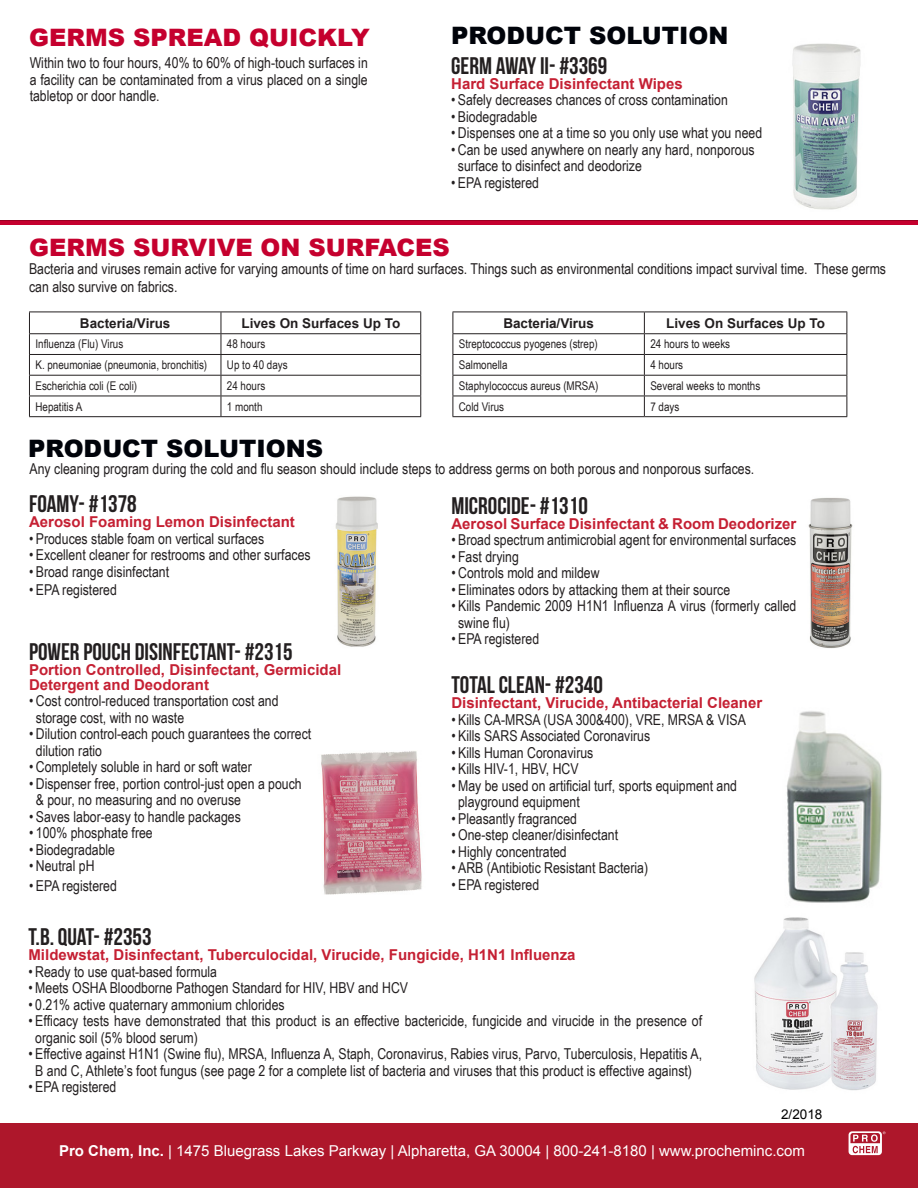
<style>
.page{position:relative;width:918px;height:1188px;background:#fff}
.page>*{position:absolute;margin:0;border:0;box-sizing:border-box;transform-origin:0 0}
.t1{font:24px "Bebas Neue";color:#231f20}
.t2{font:900 24px "Arial";color:#c5002e}
.t3{font:900 24px "Arial";color:#00030a}
.t4{font:15px/16.5px "Arial Narrow";color:#231f20}
.t5{font:700 15px/15px "Arial";color:#c52033}
.t6{font:15px "Arial";color:#fff}
.t7{font:700 13.5px "Arial";color:#231f20}
.t8{font:13.5px "Arial";color:#000}
.t9{font:12px "Arial Narrow";color:#231f20}
.s1{font-weight:700}
</style>
<div class="page">
<div style="left:0;top:1123px;width:918px;height:65px;background:#ae172b"></div>
<svg style="left:849px;top:1131px;width:37px;height:24px"></svg>
<img style="left:786px;top:711px;width:96px;height:192px">
<img style="left:335px;top:496px;width:43px;height:151px">
<img style="left:808px;top:498px;width:45px;height:150px">
<img style="left:321px;top:751px;width:101px;height:144px">
<img style="left:754px;top:917px;width:124px;height:174px">
<hr style="left:221px;top:312px;width:200px;height:1px;background:#231f20">
<hr style="left:221px;top:333px;width:200px;height:1px;background:#231f20">
<hr style="left:29px;top:312px;width:192px;height:1px;background:#231f20">
<hr style="left:29px;top:333px;width:192px;height:1px;background:#231f20">
<hr style="left:29px;top:354px;width:192px;height:1px;background:#231f20">
<hr style="left:221px;top:354px;width:200px;height:1px;background:#231f20">
<hr style="left:29px;top:375px;width:192px;height:1px;background:#231f20">
<hr style="left:221px;top:375px;width:200px;height:1px;background:#231f20">
<hr style="left:29px;top:396px;width:192px;height:1px;background:#231f20">
<svg style="left:29px;top:312px;width:1px;height:104px"></svg>
<hr style="left:221px;top:396px;width:200px;height:1px;background:#231f20">
<svg style="left:221px;top:312px;width:1px;height:104px"></svg>
<svg style="left:420px;top:312px;width:1px;height:104px"></svg>
<hr style="left:29px;top:416px;width:192px;height:1px;background:#231f20">
<hr style="left:221px;top:416px;width:200px;height:1px;background:#231f20">
<hr style="left:644px;top:312px;width:203px;height:1px;background:#231f20">
<hr style="left:644px;top:333px;width:203px;height:1px;background:#231f20">
<hr style="left:453px;top:312px;width:191px;height:1px;background:#231f20">
<hr style="left:453px;top:333px;width:191px;height:1px;background:#231f20">
<hr style="left:453px;top:354px;width:191px;height:1px;background:#231f20">
<hr style="left:644px;top:354px;width:203px;height:1px;background:#231f20">
<hr style="left:453px;top:375px;width:191px;height:1px;background:#231f20">
<hr style="left:644px;top:375px;width:203px;height:1px;background:#231f20">
<hr style="left:453px;top:396px;width:191px;height:1px;background:#231f20">
<svg style="left:453px;top:312px;width:1px;height:104px"></svg>
<hr style="left:644px;top:396px;width:203px;height:1px;background:#231f20">
<svg style="left:644px;top:312px;width:1px;height:104px"></svg>
<svg style="left:847px;top:312px;width:1px;height:104px"></svg>
<hr style="left:453px;top:416px;width:191px;height:1px;background:#231f20">
<hr style="left:644px;top:416px;width:203px;height:1px;background:#231f20">
<div style="left:0;top:220px;width:918px;height:7px;background:#231f20;opacity:.75"></div>
<img style="left:792px;top:43px;width:69px;height:167px">
<p class="t2" style="left:29px;top:20px;width:342px">GERMS SPREAD QUICKLY</p>
<p class="t3" style="left:451px;top:18px;width:279px">PRODUCT SOLUTION</p>
<p class="t4" style="left:30px;top:54px;width:340px;text-align:justify">Within two to four hours, 40% to 60% of high-touch surfaces in a facility can be contaminated from a virus placed on a single tabletop or door handle.</p>
<p class="t1" style="left:451px;top:52px;width:158px">GERM AWAY II- #3369</p>
<p class="t5" style="left:451px;top:77px;width:233px">Hard Surface Disinfectant Wipes</p>
<p class="t4" style="left:451px;top:91px;width:278px">• Safely decreases chances of cross contamination</p>
<p class="t4" style="left:451px;top:108px;width:88px">• Biodegradable</p>
<p class="t4" style="left:451px;top:124px;width:313px">• Dispenses one at a time so you only use what you need</p>
<p class="t4" style="left:458px;top:141px;width:298px;text-indent:-7px">• Can be used anywhere on nearly any hard, nonporous surface to disinfect and deodorize</p>
<p class="t4" style="left:451px;top:174px;width:89px">• EPA registered</p>
<p class="t2" style="left:29px;top:230px;width:422px">GERMS SURVIVE ON SURFACES</p>
<p class="t4" style="left:29px;top:260px;width:858px;line-height:18px">Bacteria and viruses remain active for varying amounts of time on hard surfaces. Things such as environmental conditions impact survival time. These germs can also survive on fabrics.</p>
<p class="t7" style="left:80px;top:314px;width:92px">Bacteria/Virus</p>
<p class="t7" style="left:241px;top:314px;width:160px">Lives On Surfaces Up To</p>
<p class="t9" style="left:35px;top:335px;width:89px">Influenza (Flu) Virus</p>
<p class="t9" style="left:227px;top:335px;width:40px">48 hours</p>
<p class="t9" style="left:35px;top:356px;width:173px">K. pneumoniae (pneumonia, bronchitis)</p>
<p class="t9" style="left:227px;top:356px;width:62px">Up to 40 days</p>
<p class="t9" style="left:35px;top:377px;width:103px">Escherichia coli (E coli)</p>
<p class="t9" style="left:227px;top:377px;width:40px">24 hours</p>
<p class="t9" style="left:35px;top:398px;width:49px">Hepatitis A</p>
<p class="t9" style="left:227px;top:398px;width:37px">1 month</p>
<p class="t7" style="left:503px;top:314px;width:92px">Bacteria/Virus</p>
<p class="t7" style="left:666px;top:314px;width:160px">Lives On Surfaces Up To</p>
<p class="t9" style="left:459px;top:335px;width:140px">Streptococcus pyogenes (strep)</p>
<p class="t9" style="left:650px;top:335px;width:81px">24 hours to weeks</p>
<p class="t9" style="left:459px;top:356px;width:50px">Salmonella</p>
<p class="t9" style="left:650px;top:356px;width:34px">4 hours</p>
<p class="t9" style="left:459px;top:377px;width:141px">Staphylococcus aureus (MRSA)</p>
<p class="t9" style="left:650px;top:377px;width:111px">Several weeks to months</p>
<p class="t9" style="left:459px;top:398px;width:47px">Cold Virus</p>
<p class="t9" style="left:650px;top:398px;width:30px">7 days</p>
<p class="t3" style="left:28px;top:431px;width:296px">PRODUCT SOLUTIONS</p>
<p class="t4" style="left:30px;top:460px;width:726px">Any cleaning program during the cold and flu season should include steps to address germs on both porous and nonporous surfaces.</p>
<p class="t1" style="left:29px;top:491px;width:109px">FOAMY- #1378</p>
<p class="t5" style="left:29px;top:515px;width:267px">Aerosol Foaming Lemon Disinfectant</p>
<p class="t4" style="left:29px;top:530px;width:237px">• Produces stable foam on vertical surfaces</p>
<p class="t4" style="left:29px;top:546px;width:283px">• Excellent cleaner for restrooms and other surfaces</p>
<p class="t4" style="left:29px;top:563px;width:142px">• Broad range disinfectant</p>
<p class="t4" style="left:29px;top:581px;width:89px">• EPA registered</p>
<p class="t1" style="left:451px;top:492px;width:138px">MICROCIDE- #1310</p>
<p class="t5" style="left:451px;top:516px;width:347px">Aerosol Surface Disinfectant &amp; Room Deodorizer</p>
<p class="t4" style="left:451px;top:531px;width:347px">• Broad spectrum antimicrobial agent for environmental surfaces</p>
<p class="t4" style="left:451px;top:548px;width:69px">• Fast drying</p>
<p class="t4" style="left:451px;top:564px;width:150px">• Controls mold and mildew</p>
<p class="t4" style="left:451px;top:581px;width:280px">• Eliminates odors by attacking them at their source</p>
<p class="t4" style="left:458px;top:597px;width:340px;text-indent:-7px">• Kills Pandemic 2009 H1N1 Influenza A virus (formerly called swine flu)</p>
<p class="t4" style="left:451px;top:630px;width:89px">• EPA registered</p>
<p class="t1" style="left:451px;top:672px;width:153px">TOTAL CLEAN- #2340</p>
<p class="t5" style="left:451px;top:696px;width:312px">Disinfectant, Virucide, Antibacterial Cleaner</p>
<p class="t4" style="left:451px;top:711px;width:296px">• Kills CA-MRSA (USA 300&amp;400), VRE, MRSA &amp; VISA</p>
<p class="t4" style="left:451px;top:727px;width:200px">• Kills SARS Associated Coronavirus</p>
<p class="t4" style="left:451px;top:744px;width:144px">• Kills Human Coronavirus</p>
<p class="t4" style="left:451px;top:760px;width:129px">• Kills HIV-1, HBV, HCV</p>
<p class="t4" style="left:458px;top:777px;width:280px;text-indent:-7px">• May be used on artificial turf, sports equipment and playground equipment</p>
<p class="t4" style="left:451px;top:810px;width:127px">• Pleasantly fragranced</p>
<p class="t4" style="left:451px;top:826px;width:168px">• One-step cleaner/disinfectant</p>
<p class="t4" style="left:451px;top:843px;width:117px">• Highly concentrated</p>
<p class="t4" style="left:451px;top:859px;width:198px">• ARB (Antibiotic Resistant Bacteria)</p>
<p class="t4" style="left:451px;top:876px;width:89px">• EPA registered</p>
<p class="t1" style="left:29px;top:638px;width:265px">POWER POUCH DISINFECTANT- #2315</p>
<p class="t5" style="left:29px;top:662px;width:314px">Portion Controlled, Disinfectant, Germicidal<br>Detergent and Deodorant</p>
<p class="t4" style="left:36px;top:692px;width:244px;text-indent:-7px">• Cost control-reduced transportation cost and storage cost, with no waste</p>
<p class="t4" style="left:36px;top:725px;width:277px;text-indent:-7px">• Dilution control-each pouch guarantees the correct dilution ratio</p>
<p class="t4" style="left:29px;top:758px;width:224px">• Completely soluble in hard or soft water</p>
<p class="t4" style="left:36px;top:775px;width:267px;text-indent:-7px">• Dispenser free, portion control-just open a pouch &amp; pour, no measuring and no overuse</p>
<p class="t4" style="left:29px;top:808px;width:213px">• Saves labor-easy to handle packages</p>
<p class="t4" style="left:29px;top:824px;width:125px">• 100% phosphate free</p>
<p class="t4" style="left:29px;top:841px;width:88px">• Biodegradable</p>
<p class="t4" style="left:29px;top:857px;width:67px">• Neutral pH</p>
<p class="t4" style="left:29px;top:877px;width:89px">• EPA registered</p>
<p class="t1" style="left:28px;top:924px;width:125px">T.B. QUAT- #2353</p>
<p class="t5" style="left:28px;top:948px;width:549px">Mildewstat, Disinfectant, Tuberculocidal, Virucide, Fungicide, H1N1 Influenza</p>
<p class="t4" style="left:28px;top:963px;width:190px">• Ready to use quat-based formula</p>
<p class="t4" style="left:28px;top:979px;width:381px">• Meets OSHA Bloodborne Pathogen Standard for HIV, HBV and HCV</p>
<p class="t4" style="left:28px;top:996px;width:258px">• 0.21% active quaternary ammonium chlorides</p>
<p class="t4" style="left:35px;top:1012px;width:668px;text-indent:-7px">• Efficacy tests have demonstrated that this product is an effective bactericide, fungicide and virucide in the presence of organic soil (5% blood serum)</p>
<p class="t4" style="left:28px;top:1045px;width:675px;text-align:center">• Effective against H1N1 (Swine flu), MRSA, Influenza A, Staph, Coronavirus, Rabies virus, Parvo, Tuberculosis, Hepatitis A,<br>B and C, Athlete’s foot fungus (see page 2 for a complete list of bacteria and viruses that this product is effective against)</p>
<p class="t4" style="left:28px;top:1078px;width:89px">• EPA registered</p>
<p class="t8" style="left:781px;top:1105px;width:43px">2/2018</p>
<p class="t6" style="left:59px;top:1141px;width:747px"><span class="s1">Pro Chem, Inc.</span> | 1475 Bluegrass Lakes Parkway | Alpharetta, GA 30004 | 800-241-8180 | www.procheminc.com</p>
</div>
